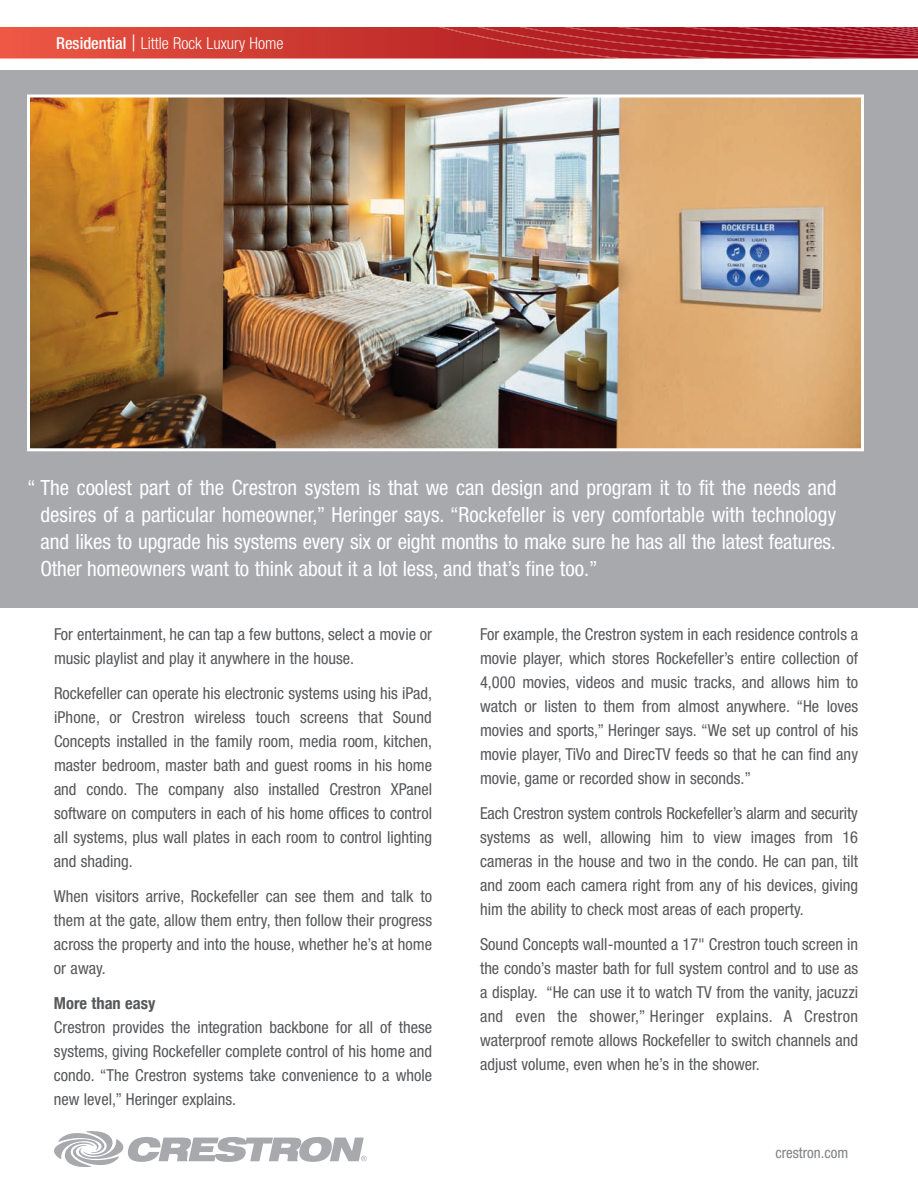
<style>
.page{position:relative;width:918px;height:1188px;background:#fff}
.page>*{position:absolute;margin:0;border:0;box-sizing:border-box;transform-origin:0 0}
.t1{font:condensed 21px/27px "Helvetica Neue";color:#fff;text-align:justify}
.t2{font:condensed 16.5px/24px "Helvetica Neue";color:#57585a;text-align:justify}
.t3{font:300 condensed 16.5px "Helvetica Neue";color:#fff}
.t4{font:700 condensed 16.5px "Helvetica Neue";color:#57585a}
.t5{font:condensed 15px "Helvetica Neue";color:#808285}
.s1{font-weight:500}
.s2{font-stretch:expanded;font-size:22.5px}
</style>
<div class="page">
<div style="left:0;top:70px;width:918px;height:538px;background:#a8a9ad"></div>
<svg style="left:54px;top:1131px;width:313px;height:36px"></svg>
<svg style="left:0;top:27px;width:918px;height:32px;background:#c33433"></svg>
<img style="left:31px;top:98px;width:829px;height:349px">
<div style="left:27px;top:94px;width:837px;height:357px;border:3px solid #fff"></div>
<p class="t3" style="left:56px;top:37px;width:229px"><span class="s1">Residential</span> <span class="s2">|</span> Little Rock Luxury Home</p>
<p class="t1" style="left:41px;top:476px;width:798px;text-indent:-14px">“ The coolest part of the Crestron system is that we can design and program it to fit the needs and desires of a particular homeowner,” Heringer says. “Rockefeller is very comfortable with technology and likes to upgrade his systems every six or eight months to make sure he has all the latest features.<br>Other homeowners want to think about it a lot less, and that’s fine too.”</p>
<p class="t2" style="left:54px;top:624px;width:380px">For entertainment, he can tap a few buttons, select a movie or music playlist and play it anywhere in the house.</p>
<p class="t2" style="left:54px;top:683px;width:380px">Rockefeller can operate his electronic systems using his iPad, iPhone, or Crestron wireless touch screens that Sound Concepts installed in the family room, media room, kitchen, master bedroom, master bath and guest rooms in his home and condo. The company also installed Crestron XPanel software on computers in each of his home offices to control all systems, plus wall plates in each room to control lighting and shading.</p>
<p class="t2" style="left:54px;top:886px;width:380px">When visitors arrive, Rockefeller can see them and talk to them at the gate, allow them entry, then follow their progress across the property and into the house, whether he’s at home or away.</p>
<p class="t4" style="left:54px;top:993px;width:103px">More than easy</p>
<p class="t2" style="left:54px;top:1016px;width:380px">Crestron provides the integration backbone for all of these systems, giving Rockefeller complete control of his home and condo. “The Crestron systems take convenience to a whole new level,” Heringer explains.</p>
<p class="t2" style="left:480px;top:624px;width:380px">For example, the Crestron system in each residence controls a movie player, which stores Rockefeller’s entire collection of 4,000 movies, videos and music tracks, and allows him to watch or listen to them from almost anywhere. “He loves movies and sports,” Heringer says. “We set up control of his movie player, TiVo and DirecTV feeds so that he can find any movie, game or recorded show in seconds.”</p>
<p class="t2" style="left:480px;top:803px;width:380px">Each Crestron system controls Rockefeller’s alarm and security systems as well, allowing him to view images from 16 cameras in the house and two in the condo. He can pan, tilt and zoom each camera right from any of his devices, giving him the ability to check most areas of each property.</p>
<p class="t2" style="left:480px;top:934px;width:380px">Sound Concepts wall-mounted a 17" Crestron touch screen in the condo’s master bath for full system control and to use as a display. “He can use it to watch TV from the vanity, jacuzzi and even the shower,” Heringer explains. A Crestron waterproof remote allows Rockefeller to switch channels and adjust volume, even when he’s in the shower.</p>
<p class="t5" style="left:775px;top:1148px;width:75px">crestron.com</p>
</div>
